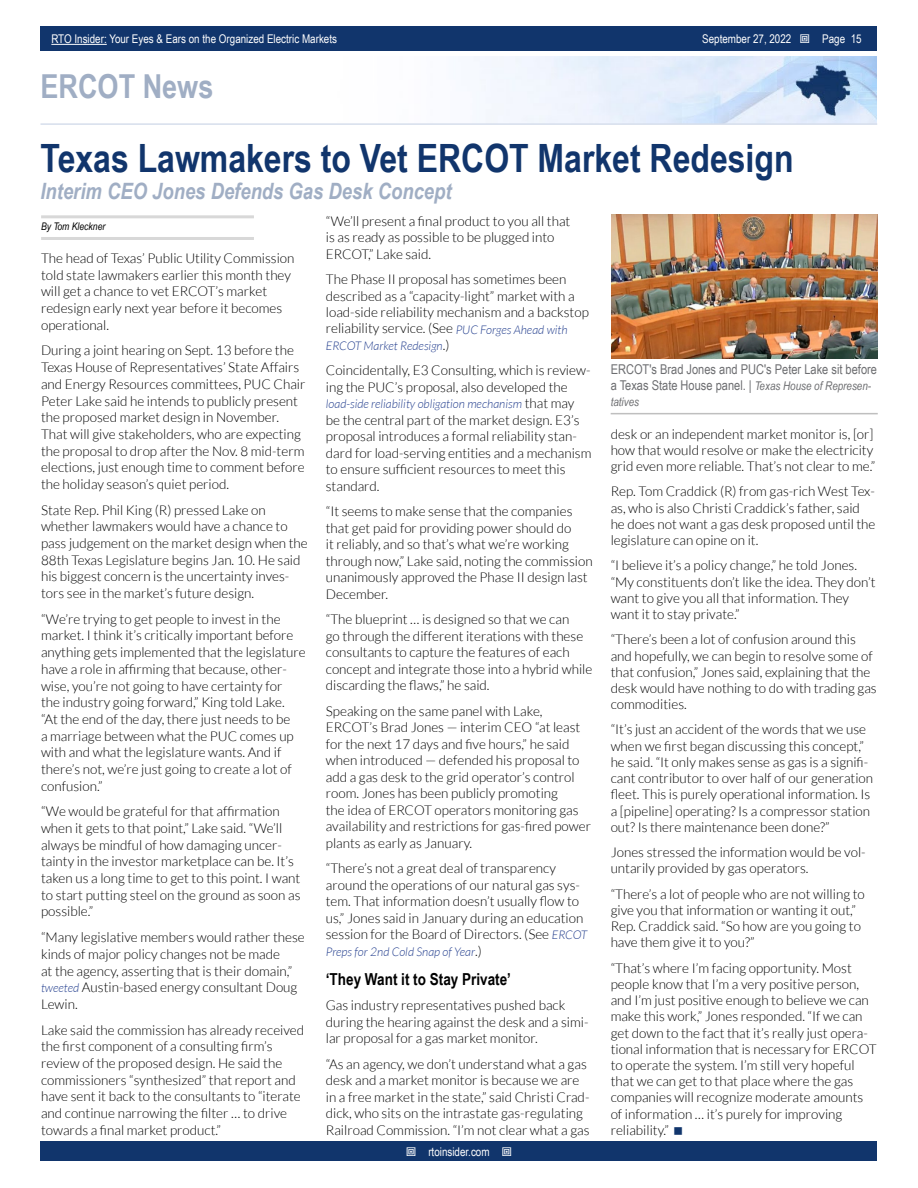
<style>
.page{position:relative;width:918px;height:1188px;background:#fff}
.page>*{position:absolute;margin:0;border:0;box-sizing:border-box;transform-origin:0 0}
.t1{font:700 39px "Arial Narrow";color:#11356c}
.t2{font:700 33px "Arial Narrow";color:#a0aec4}
.t3{font:italic 700 22.5px "Arial Narrow";color:#a0aec4}
.t4{font:700 16.5px "Arial Narrow";color:#000}
.t5{font:300 13.5px/16.6px "Lato";color:#000}
.t6{font:13.5px/16.2px "Arial Narrow";color:#6d6e71}
.t7{font:italic 300 12px "Lato";color:#25408f}
.t8{font:12px "Arial Narrow";color:#fff}
.t9{font:italic 12px "Arial Narrow";color:#6d6e71}
.t10{font:italic 10.5px "Arial Narrow";color:#000}
.s1{font-style:italic;font-size:12px;color:#25408f}
.s2{font-style:normal;font-size:13.5px;color:#000}
.s3{font-style:italic;font-size:12px}
</style>
<div class="page">
<div style="left:41px;top:1142px;width:836px;height:19px;background:#11356c"></div>
<div style="left:41px;top:27px;width:836px;height:24px;background:#11356c"></div>
<hr style="left:51px;top:44px;width:56px;height:1px;background:#fff">
<img style="left:474px;top:56px;width:403px;height:67px">
<hr style="left:40px;top:123px;width:837px;height:2px;background:#d6deec">
<hr style="left:41px;top:215px;width:213px;height:3px;background:#d8d8d8">
<hr style="left:41px;top:237px;width:213px;height:3px;background:#d8d8d8">
<hr style="left:611px;top:413px;width:267px;height:1px;background:#bfbfbf">
<img style="left:611px;top:215px;width:267px;height:144px">
<p class="t8" style="left:51px;top:30px;width:287px">RTO Insider: Your Eyes &amp; Ears on the Organized Electric Markets</p>
<p class="t8" style="left:702px;top:30px;width:91px">September 27, 2022</p>
<p class="t8" style="left:822px;top:30px;width:41px">Page 15</p>
<h2 class="t2" style="left:40px;top:61px;width:174px">ERCOT News</h2>
<h1 class="t1" style="left:40px;top:129px;width:755px">Texas Lawmakers to Vet ERCOT Market Redesign</h1>
<h3 class="t3" style="left:40px;top:174px;width:413px">Interim CEO Jones Defends Gas Desk Concept</h3>
<p class="t10" style="left:41px;top:219px;width:66px">By Tom Kleckner</p>
<p class="t5" style="left:41px;top:250px;width:255px">The head of Texas’ Public Utility Commission told state lawmakers earlier this month they will get a chance to vet ERCOT’s market redesign early next year before it becomes operational.</p>
<p class="t5" style="left:41px;top:342px;width:266px">During a joint hearing on Sept. 13 before the Texas House of Representatives’ State Affairs and Energy Resources committees, PUC Chair Peter Lake said he intends to publicly present the proposed market design in November.<br>That will give stakeholders, who are expecting the proposal to drop after the Nov. 8 mid-term elections, just enough time to comment before the holiday season’s quiet period.</p>
<p class="t5" style="left:41px;top:502px;width:268px">State Rep. Phil King (R) pressed Lake on whether lawmakers would have a chance to pass judgement on the market design when the 88th Texas Legislature begins Jan. 10. He said his biggest concern is the uncertainty inves&shy;tors see in the market’s future design.</p>
<p class="t5" style="left:41px;top:611px;width:266px">“We’re trying to get people to invest in the market. I think it’s critically important before anything gets implemented that the legislature have a role in affirming that because, other&shy;wise, you’re not going to have certainty for<br>the industry going forward,” King told Lake.<br>“At the end of the day, there just needs to be<br>a marriage between what the PUC comes up with and what the legislature wants. And if there’s not, we’re just going to create a lot of confusion.”</p>
<p class="t5" style="left:41px;top:803px;width:261px">“We would be grateful for that affirmation when it gets to that point,” Lake said. “We’ll always be mindful of how damaging uncer&shy;tainty in the investor marketplace can be. It’s taken us a long time to get to this point. I want to start putting steel on the ground as soon as possible.”</p>
<p class="t5" style="left:41px;top:929px;width:265px">“Many legislative members would rather these kinds of major policy changes not be made<br>at the agency, asserting that is their domain,” <span class="s1">tweeted</span> Austin-based energy consultant Doug Lewin.</p>
<p class="t5" style="left:41px;top:1022px;width:265px">Lake said the commission has already received the first component of a consulting firm’s review of the proposed design. He said the commissioners “synthesized” that report and have sent it back to the consultants to “iterate and continue narrowing the filter … to drive towards a final market product.”</p>
<p class="t5" style="left:326px;top:212px;width:246px">“We’ll present a final product to you all that is as ready as possible to be plugged into<br>ERCOT,” Lake said.</p>
<p class="t5" style="left:326px;top:271px;width:265px">The Phase II proposal has sometimes been described as a “capacity-light” market with a load-side reliability mechanism and a backstop reliability service. (See <span class="s1">PUC Forges Ahead with</span></p>
<p class="t7" style="left:326px;top:339px;width:125px">ERCOT Market Redesign<span class="s2">.)</span></p>
<p class="t5" style="left:326px;top:362px;width:266px">Coincidentally, E3 Consulting, which is review&shy;ing the PUC’s proposal, also developed the</p>
<p class="t7" style="left:326px;top:398px;width:250px">load-side reliability obligation mechanism <span class="s2">that may</span></p>
<p class="t5" style="left:326px;top:412px;width:267px">be the central part of the market design. E3’s proposal introduces a formal reliability stan&shy;dard for load-serving entities and a mechanism to ensure sufficient resources to meet this standard.</p>
<p class="t5" style="left:326px;top:503px;width:268px">“It seems to make sense that the companies that get paid for providing power should do<br>it reliably, and so that’s what we’re working through now,” Lake said, noting the commission unanimously approved the Phase II design last December.</p>
<p class="t5" style="left:326px;top:611px;width:268px">“The blueprint … is designed so that we can<br>go through the different iterations with these consultants to capture the features of each concept and integrate those into a hybrid while discarding the flaws,” he said.</p>
<p class="t5" style="left:326px;top:703px;width:267px">Speaking on the same panel with Lake, ERCOT’s Brad Jones — interim CEO “at least for the next 17 days and five hours,” he said when introduced — defended his proposal to add a gas desk to the grid operator’s control room. Jones has been publicly promoting<br>the idea of ERCOT operators monitoring gas availability and restrictions for gas-fired power plants as early as January.</p>
<p class="t5" style="left:326px;top:860px;width:263px">“There’s not a great deal of transparency around the operations of our natural gas sys&shy;tem. That information doesn’t usually flow to us,” Jones said in January during an education session for the Board of Directors. (See <span class="s1">ERCOT</span></p>
<p class="t7" style="left:326px;top:945px;width:157px">Preps for 2nd Cold Snap of Year<span class="s2">.)</span></p>
<p class="t4" style="left:326px;top:967px;width:187px">‘They Want it to Stay Private’</p>
<p class="t5" style="left:326px;top:997px;width:264px">Gas industry representatives pushed back during the hearing against the desk and a simi&shy;lar proposal for a gas market monitor.</p>
<p class="t5" style="left:326px;top:1056px;width:265px">“As an agency, we don’t understand what a gas desk and a market monitor is because we are in a free market in the state,” said Christi Crad&shy;dick, who sits on the intrastate gas-regulating Railroad Commission. “I’m not clear what a gas</p>
<p class="t6" style="left:611px;top:360px;width:268px">ERCOT's Brad Jones and PUC's Peter Lake sit before a Texas State House panel. | <span class="s3">Texas House of Represen-</span></p>
<p class="t9" style="left:611px;top:394px;width:30px">tatives</p>
<p class="t5" style="left:611px;top:426px;width:266px;line-height:16.2px">desk or an independent market monitor is, [or] how that would resolve or make the electricity grid even more reliable. That’s not clear to me.”</p>
<p class="t5" style="left:611px;top:483px;width:266px;line-height:16.2px">Rep. Tom Craddick (R) from gas-rich West Tex&shy;as, who is also Christi Craddick’s father, said he does not want a gas desk proposed until the legislature can opine on it.</p>
<p class="t5" style="left:611px;top:557px;width:266px;line-height:16.2px">“I believe it’s a policy change,” he told Jones. “My constituents don’t like the idea. They don’t want to give you all that information. They want it to stay private.”</p>
<p class="t5" style="left:611px;top:631px;width:268px;line-height:16.2px">“There’s been a lot of confusion around this and hopefully, we can begin to resolve some of that confusion,” Jones said, explaining that the desk would have nothing to do with trading gas commodities.</p>
<p class="t5" style="left:611px;top:722px;width:264px;line-height:16.2px">“It’s just an accident of the words that we use when we first began discussing this concept,” he said. “It only makes sense as gas is a signifi&shy;cant contributor to over half of our generation fleet. This is purely operational information. Is a [pipeline] operating? Is a compressor station out? Is there maintenance been done?”</p>
<p class="t5" style="left:611px;top:844px;width:257px;line-height:16.2px">Jones stressed the information would be vol&shy;untarily provided by gas operators.</p>
<p class="t5" style="left:611px;top:886px;width:256px;line-height:16.2px">“There’s a lot of people who are not willing to give you that information or wanting it out,” Rep. Craddick said. “So how are you going to have them give it to you?”</p>
<p class="t5" style="left:611px;top:960px;width:267px;line-height:16.2px">“That’s where I’m facing opportunity. Most people know that I’m a very positive person, and I’m just positive enough to believe we can make this work,” Jones responded. “If we can get down to the fact that it’s really just opera&shy;tional information that is necessary for ERCOT to operate the system. I’m still very hopeful that we can get to that place where the gas companies will recognize moderate amounts of information … it’s purely for improving reliability.”</p>
<p class="t8" style="left:428px;top:1143px;width:63px">rtoinsider.com</p>
</div>
